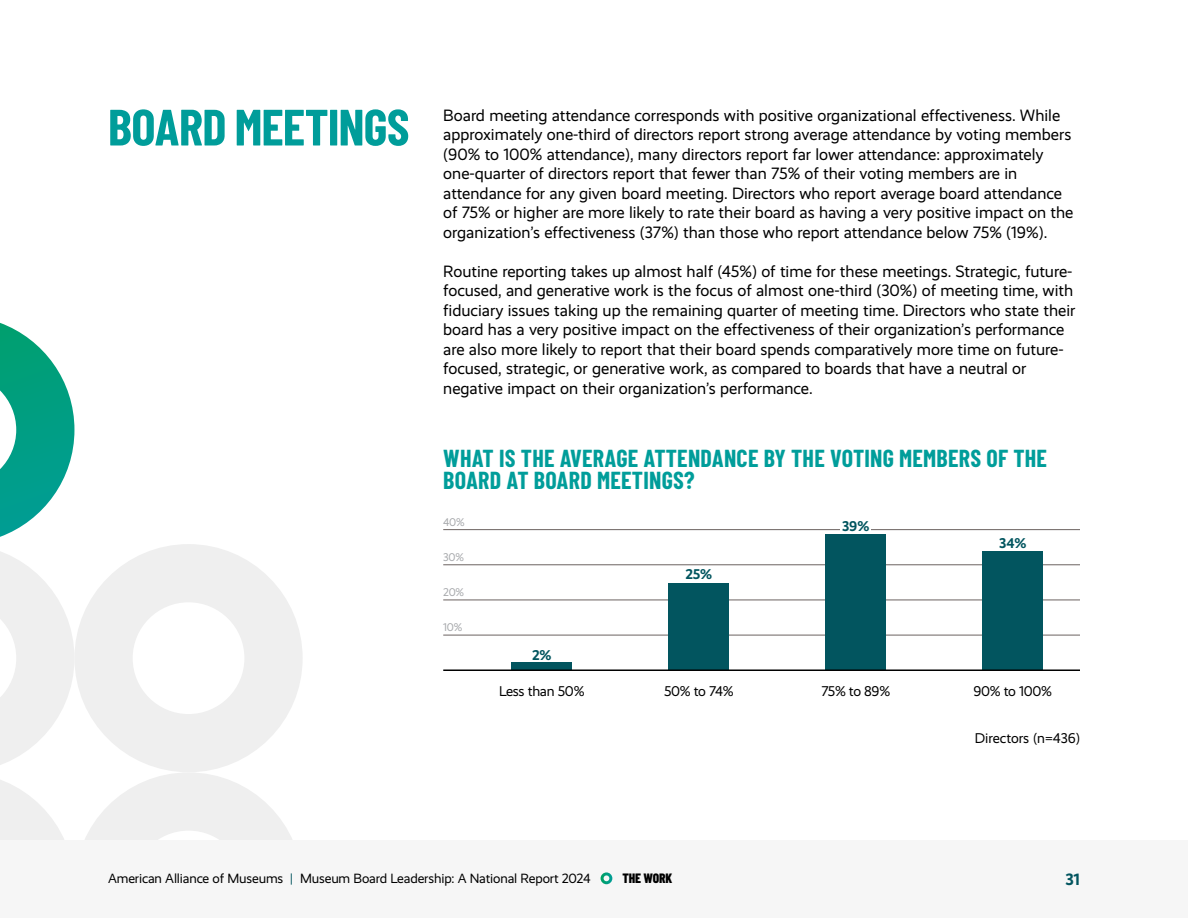
<style>
.page{position:relative;width:1188px;height:918px;background:#fff}
.page>*{position:absolute;margin:0;border:0;box-sizing:border-box;transform-origin:0 0}
.H1_-_34pt{font:700 51px "Barlow Condensed";letter-spacing:-.015em;color:#009d9a}
.H4_-_Caps_turq_subhead{font:700 24px/22.5px "Barlow Condensed";letter-spacing:.01em;color:#009d9a}
.P_-_Body{font:16.5px/19.5px "Realist";color:#000}
.t1{font:700 16.5px "Realist";color:#02555f}
.P_-_Body_small{font:14.25px "Realist";letter-spacing:-.02em;color:#000}
.P_-_Body_small-2{font:14.25px "Realist";color:#000}
.P_-_Body_small-3{font:700 14.25px "Realist";color:#02555f}
.t2{font:13.5px "Realist";letter-spacing:-.01em;color:#000}
.t3{font:800 13.5px "Barlow Condensed";letter-spacing:-.01em;color:#000}
.P_-_Graph_percent_numbers{font:11.25px "Realist";letter-spacing:-.025em;color:#a7a9ac}
.s1{color:#02555f}
</style>
<div class="page">
<svg style="left:0;top:551px;width:292px;height:289px"></svg>
<svg style="left:0;top:323px;width:74px;height:214px"></svg>
<svg style="left:74px;top:544px;width:229px;height:228px;fill:#efefef"></svg>
<hr style="left:443px;top:635px;width:637px;height:1px;background:#6c6361">
<hr style="left:443px;top:600px;width:637px;height:1px;background:#6c6361">
<hr style="left:443px;top:565px;width:637px;height:1px;background:#6c6361">
<hr style="left:443px;top:529px;width:637px;height:1px;background:#6c6361">
<div style="left:511px;top:662px;width:61px;height:7px;background:#02555f"></div>
<div style="left:668px;top:583px;width:61px;height:86px;background:#02555f"></div>
<div style="left:825px;top:534px;width:61px;height:135px;background:#02555f"></div>
<div style="left:982px;top:551px;width:61px;height:118px;background:#02555f"></div>
<hr style="left:443px;top:669px;width:637px;height:2px;background:#000">
<div style="left:841px;top:520px;width:30px;height:11px;background:#fff"></div>
<div style="left:0;top:840px;width:1188px;height:78px;background:#f6f6f6"></div>
<svg style="left:601px;top:872px;width:11px;height:12px"></svg>
<h1 class="H1_-_34pt" style="left:108px;top:95px;width:303px">BOARD MEETINGS</h1>
<p class="P_-_Body" style="left:443px;top:105px;width:632px">Board meeting attendance corresponds with positive organizational effectiveness. While approximately one-third of directors report strong average attendance by voting members (90% to 100% attendance), many directors report far lower attendance: approximately one-quarter of directors report that fewer than 75% of their voting members are in attendance for any given board meeting. Directors who report average board attendance of 75% or higher are more likely to rate their board as having a very positive impact on the organization’s effectiveness (37%) than those who report attendance below 75% (19%).</p>
<p class="P_-_Body" style="left:443px;top:261px;width:634px">Routine reporting takes up almost half (45%) of time for these meetings. Strategic, future&shy;focused, and generative work is the focus of almost one-third (30%) of meeting time, with fiduciary issues taking up the remaining quarter of meeting time. Directors who state their board has a very positive impact on the effectiveness of their organization’s performance are also more likely to report that their board spends comparatively more time on future&shy;focused, strategic, or generative work, as compared to boards that have a neutral or negative impact on their organization’s performance.</p>
<h4 class="H4_-_Caps_turq_subhead" style="left:443px;top:446px;width:605px">WHAT IS THE AVERAGE ATTENDANCE BY THE VOTING MEMBERS OF THE<br>BOARD AT BOARD MEETINGS?</h4>
<p class="P_-_Graph_percent_numbers" style="left:443px;top:516px;width:23px">40%</p>
<p class="P_-_Graph_percent_numbers" style="left:443px;top:551px;width:22px">30%</p>
<p class="P_-_Graph_percent_numbers" style="left:443px;top:586px;width:22px">20%</p>
<p class="P_-_Graph_percent_numbers" style="left:443px;top:621px;width:21px">10%</p>
<p class="P_-_Body_small-3" style="left:532px;top:647px;width:21px">2%</p>
<p class="P_-_Body_small-3" style="left:685px;top:566px;width:28px">25%</p>
<p class="P_-_Body_small-3" style="left:842px;top:517px;width:28px">39%</p>
<p class="P_-_Body_small-3" style="left:999px;top:535px;width:28px">34%</p>
<p class="P_-_Body_small" style="left:499px;top:683px;width:87px">Less than 50%</p>
<p class="P_-_Body_small" style="left:664px;top:683px;width:71px">50% to 74%</p>
<p class="P_-_Body_small" style="left:821px;top:683px;width:70px">75% to 89%</p>
<p class="P_-_Body_small" style="left:974px;top:683px;width:80px">90% to 100%</p>
<p class="P_-_Body_small-2" style="left:975px;top:730px;width:107px">Directors (n=436)</p>
<p class="t2" style="left:108px;top:870px;width:484px">American Alliance of Museums <span class="s1">|</span> Museum Board Leadership: A National Report 2024</p>
<p class="t3" style="left:622px;top:870px;width:51px">THE WORK</p>
<p class="t1" style="left:1065px;top:870px;width:16px">31</p>
</div>
